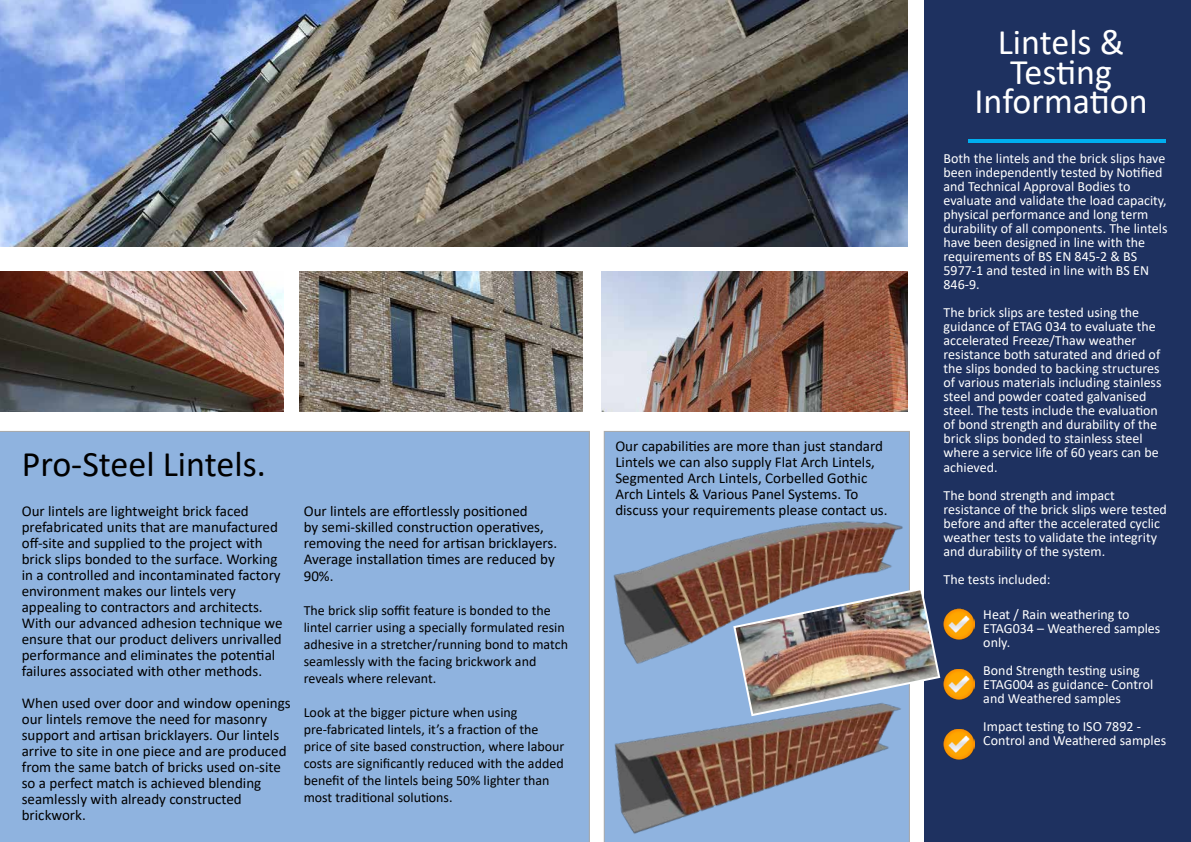
<style>
.page{position:relative;width:1191px;height:842px;background:#fff}
.page>*{position:absolute;margin:0;border:0;box-sizing:border-box;transform-origin:0 0}
.t1{font:36px/30px "Calibri";color:#fff;text-align:center}
.t2{font:36px "Calibri";color:#000}
.t3{font:15px/16px "Calibri";color:#000}
.t4{font:14px/14px "Calibri";color:#fff}
.t5{font:14px/17px "Calibri";color:#000}
</style>
<div class="page">
<img style="left:0;top:0;width:908px;height:247px">
<div style="left:924px;top:0;width:267px;height:842px;background:#1e3160"></div>
<img style="left:299px;top:272px;width:283px;height:140px">
<img style="left:602px;top:272px;width:306px;height:140px">
<img style="left:0;top:272px;width:283px;height:140px">
<div style="left:0;top:431px;width:590px;height:411px;background:#8fb3df"></div>
<hr style="left:967px;top:140px;width:198px;height:3px;background:#00aeef">
<img style="left:943px;top:609px;width:31px;height:30px">
<img style="left:943px;top:669px;width:31px;height:30px">
<img style="left:943px;top:729px;width:31px;height:31px">
<div style="left:604px;top:431px;width:306px;height:411px;background:#8fb3df"></div>
<img style="left:603px;top:493px;width:305px;height:174px">
<img style="left:603px;top:667px;width:306px;height:175px">
<img style="left:732px;top:587px;width:209px;height:130px">
<h1 class="t2" style="left:22px;top:439px;width:245px">Pro-Steel Lintels.</h1>
<p class="t3" style="left:22px;top:502px;width:262px">Our lintels are lightweight brick faced prefabricated units that are manufactured off-site and supplied to the project with brick slips bonded to the surface. Working in a controlled and incontaminated factory environment makes our lintels very appealing to contractors and architects.<br>With our advanced adhesion technique we ensure that our product delivers unrivalled performance and eliminates the potential failures associated with other methods.</p>
<p class="t3" style="left:22px;top:694px;width:270px">When used over door and window openings our lintels remove the need for masonry support and artisan bricklayers. Our lintels arrive to site in one piece and are produced from the same batch of bricks used on-site so a perfect match is achieved blending seamlessly with already constructed brickwork.</p>
<p class="t3" style="left:304px;top:502px;width:255px;line-height:16.3px">Our lintels are effortlessly positioned<br>by semi-skilled construction operatives, removing the need for artisan bricklayers.<br>Average installation times are reduced by 90%.</p>
<p class="t5" style="left:304px;top:601px;width:266px">The brick slip soffit feature is bonded to the lintel carrier using a specially formulated resin adhesive in a stretcher/running bond to match seamlessly with the facing brickwork and reveals where relevant.</p>
<p class="t5" style="left:304px;top:703px;width:262px">Look at the bigger picture when using pre-fabricated lintels, it’s a fraction of the price of site based construction, where labour costs are significantly reduced with the added benefit of the lintels being 50% lighter than most traditional solutions.</p>
<p class="t3" style="left:615px;top:438px;width:274px">Our capabilities are more than just standard Lintels we can also supply Flat Arch Lintels, Segmented Arch Lintels, Corbelled Gothic Arch Lintels &amp; Various Panel Systems. To discuss your requirements please contact us.</p>
<h1 class="t1" style="left:974px;top:26px;width:175px">Lintels &amp;<br>Testing<br>Information</h1>
<p class="t4" style="left:943px;top:151px;width:225px">Both the lintels and the brick slips have been independently tested by Notified and Technical Approval Bodies to evaluate and validate the load capacity, physical performance and long term durability of all components. The lintels have been designed in line with the requirements of BS EN 845-2 &amp; BS 5977-1 and tested in line with BS EN 846-9.</p>
<p class="t4" style="left:943px;top:305px;width:219px">The brick slips are tested using the guidance of ETAG 034 to evaluate the accelerated Freeze/Thaw weather resistance both saturated and dried of the slips bonded to backing structures of various materials including stainless steel and powder coated galvanised steel. The tests include the evaluation of bond strength and durability of the brick slips bonded to stainless steel where a service life of 60 years can be achieved.</p>
<p class="t4" style="left:943px;top:487px;width:225px">The bond strength and impact resistance of the brick slips were tested before and after the accelerated cyclic weather tests to validate the integrity and durability of the system.</p>
<p class="t4" style="left:943px;top:571px;width:108px">The tests included:</p>
<p class="t4" style="left:983px;top:607px;width:179px">Heat / Rain weathering to<br>ETAG034 – Weathered samples only.</p>
<p class="t4" style="left:983px;top:663px;width:172px">Bond Strength testing using<br>ETAG004 as guidance- Control and Weathered samples</p>
<p class="t4" style="left:983px;top:719px;width:184px">Impact testing to ISO 7892 -<br>Control and Weathered samples</p>
</div>
